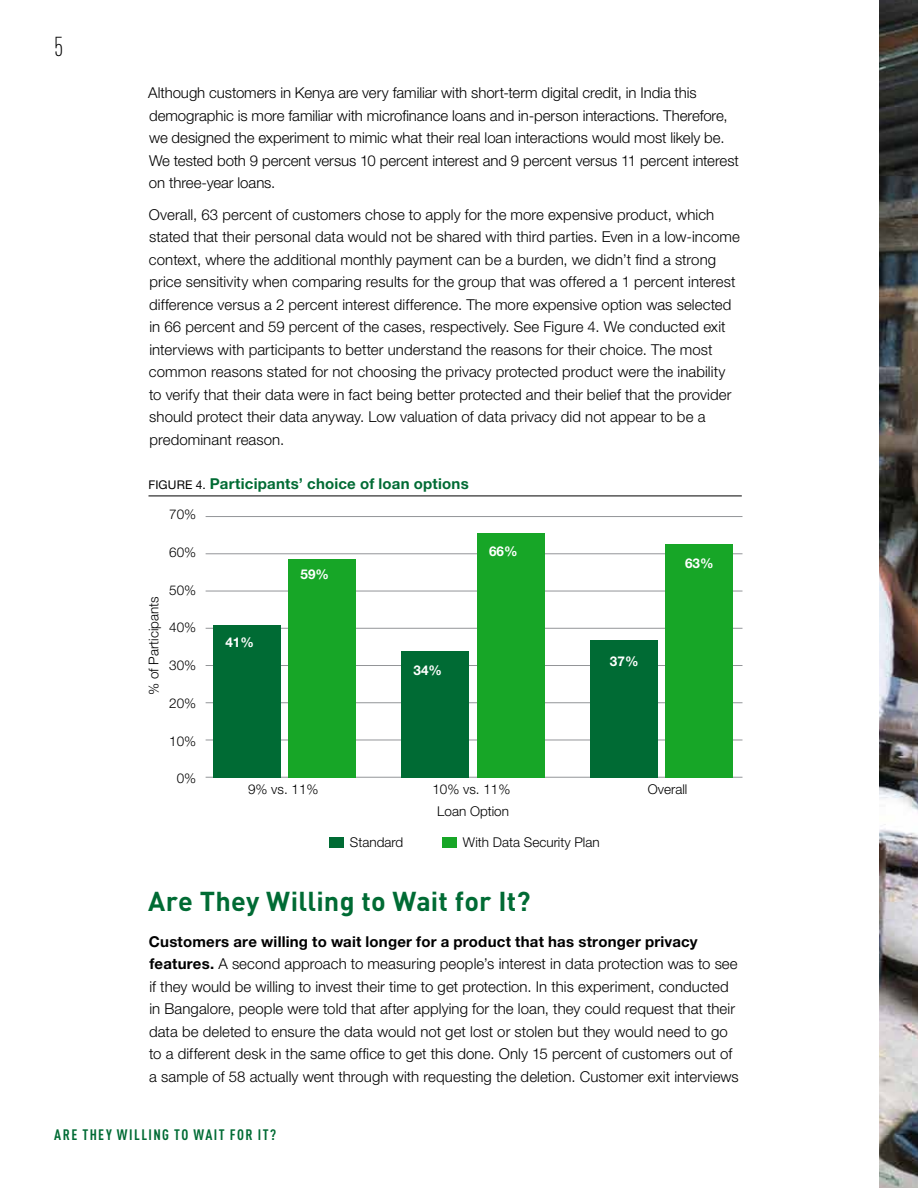
<style>
.page{position:relative;width:918px;height:1188px;background:#fff}
.page>*{position:absolute;margin:0;border:0;box-sizing:border-box;transform-origin:0 0}
.t1{font:700 27px "DIN Pro";letter-spacing:.005em;color:#006b34}
.t2{font:300 condensed 27px "DIN Pro";color:#000}
.t3{font:300 15px/22.5px "Helvetica Neue LT Std";letter-spacing:.005em;color:#000}
.t4{font:700 15px "Helvetica Neue LT Std";letter-spacing:.015em;color:#006b34}
.t5{font:700 condensed 15px "DIN Pro";letter-spacing:.1em;color:#006b34}
.t6{font:300 13.5px "Helvetica Neue LT Std";color:#000}
.t7{font:700 13.5px "Helvetica Neue LT Std";color:#fff}
.s1{font-weight:400;font-size:12px;color:#000}
.s2{font-weight:700}
</style>
<div class="page">
<img style="left:879px;top:0;width:39px;height:1188px">
<hr style="left:206px;top:777px;width:537px;height:1px;background:#939598">
<hr style="left:206px;top:740px;width:537px;height:1px;background:#939598">
<hr style="left:206px;top:702px;width:537px;height:1px;background:#939598">
<hr style="left:206px;top:665px;width:537px;height:1px;background:#939598">
<hr style="left:206px;top:628px;width:537px;height:1px;background:#939598">
<hr style="left:206px;top:591px;width:537px;height:1px;background:#939598">
<hr style="left:206px;top:553px;width:537px;height:1px;background:#939598">
<hr style="left:206px;top:516px;width:537px;height:1px;background:#939598">
<hr style="left:148px;top:496px;width:594px;height:1px;background:#000">
<div style="left:288px;top:559px;width:68px;height:219px;background:#17a627"></div>
<div style="left:477px;top:533px;width:68px;height:245px;background:#17a627"></div>
<div style="left:665px;top:544px;width:68px;height:234px;background:#17a627"></div>
<div style="left:213px;top:626px;width:68px;height:152px;background:#006b34"></div>
<div style="left:402px;top:652px;width:67px;height:126px;background:#006b34"></div>
<div style="left:590px;top:640px;width:68px;height:138px;background:#006b34"></div>
<div style="left:330px;top:837px;width:14px;height:10px;background:#006b34"></div>
<div style="left:442px;top:837px;width:15px;height:10px;background:#17a627"></div>
<h1 class="t2" style="left:54px;top:27px;width:11px">5</h1>
<p class="t3" style="left:148px;top:82px;width:592px">Although customers in Kenya are very familiar with short-term digital credit, in India this demographic is more familiar with microfinance loans and in-person interactions. Therefore, we designed the experiment to mimic what their real loan interactions would most likely be.<br>We tested both 9 percent versus 10 percent interest and 9 percent versus 11 percent interest on three-year loans.</p>
<p class="t3" style="left:149px;top:203px;width:592px">Overall, 63 percent of customers chose to apply for the more expensive product, which stated that their personal data would not be shared with third parties. Even in a low-income context, where the additional monthly payment can be a burden, we didn’t find a strong price sensitivity when comparing results for the group that was offered a 1 percent interest difference versus a 2 percent interest difference. The more expensive option was selected in 66 percent and 59 percent of the cases, respectively. See Figure 4. We conducted exit interviews with participants to better understand the reasons for their choice. The most common reasons stated for not choosing the privacy protected product were the inability to verify that their data were in fact being better protected and their belief that the provider should protect their data anyway. Low valuation of data privacy did not appear to be a predominant reason.</p>
<p class="t4" style="left:148px;top:474px;width:322px"><span class="s1">FIGURE 4.</span> Participants’ choice of loan options</p>
<p class="t6" style="left:145px;top:695px;width:100px;rotate:-90deg">% of Participants</p>
<p class="t6" style="left:169px;top:506px;width:29px">70%</p>
<p class="t6" style="left:169px;top:544px;width:29px">60%</p>
<p class="t6" style="left:169px;top:582px;width:29px">50%</p>
<p class="t6" style="left:169px;top:619px;width:29px">40%</p>
<p class="t6" style="left:169px;top:657px;width:29px">30%</p>
<p class="t6" style="left:169px;top:695px;width:29px">20%</p>
<p class="t6" style="left:169px;top:733px;width:29px">10%</p>
<p class="t6" style="left:177px;top:770px;width:21px">0%</p>
<p class="t7" style="left:225px;top:634px;width:30px">41%</p>
<p class="t7" style="left:301px;top:566px;width:30px">59%</p>
<p class="t7" style="left:414px;top:662px;width:30px">34%</p>
<p class="t7" style="left:489px;top:543px;width:30px">66%</p>
<p class="t7" style="left:610px;top:653px;width:30px">37%</p>
<p class="t7" style="left:685px;top:555px;width:30px">63%</p>
<p class="t6" style="left:248px;top:781px;width:72px">9% vs. 11%</p>
<p class="t6" style="left:432px;top:781px;width:80px">10% vs. 11%</p>
<p class="t6" style="left:648px;top:781px;width:41px">Overall</p>
<p class="t6" style="left:437px;top:803px;width:73px">Loan Option</p>
<p class="t6" style="left:350px;top:834px;width:55px">Standard</p>
<p class="t6" style="left:463px;top:834px;width:138px">With Data Security Plan</p>
<h1 class="t1" style="left:148px;top:878px;width:384px">Are They Willing to Wait for It?</h1>
<p class="t3" style="left:149px;top:930px;width:591px"><span class="s2">Customers are willing to wait longer for a product that has stronger privacy features.</span> A second approach to measuring people’s interest in data protection was to see if they would be willing to invest their time to get protection. In this experiment, conducted in Bangalore, people were told that after applying for the loan, they could request that their data be deleted to ensure the data would not get lost or stolen but they would need to go to a different desk in the same office to get this done. Only 15 percent of customers out of a sample of 58 actually went through with requesting the deletion. Customer exit interviews</p>
<p class="t5" style="left:54px;top:1124px;width:44px">ARE THEY</p>
<p class="t5" style="left:117px;top:1124px;width:39px">WILLING</p>
<p class="t5" style="left:174px;top:1124px;width:104px">TO WAIT FOR IT?</p>
</div>
